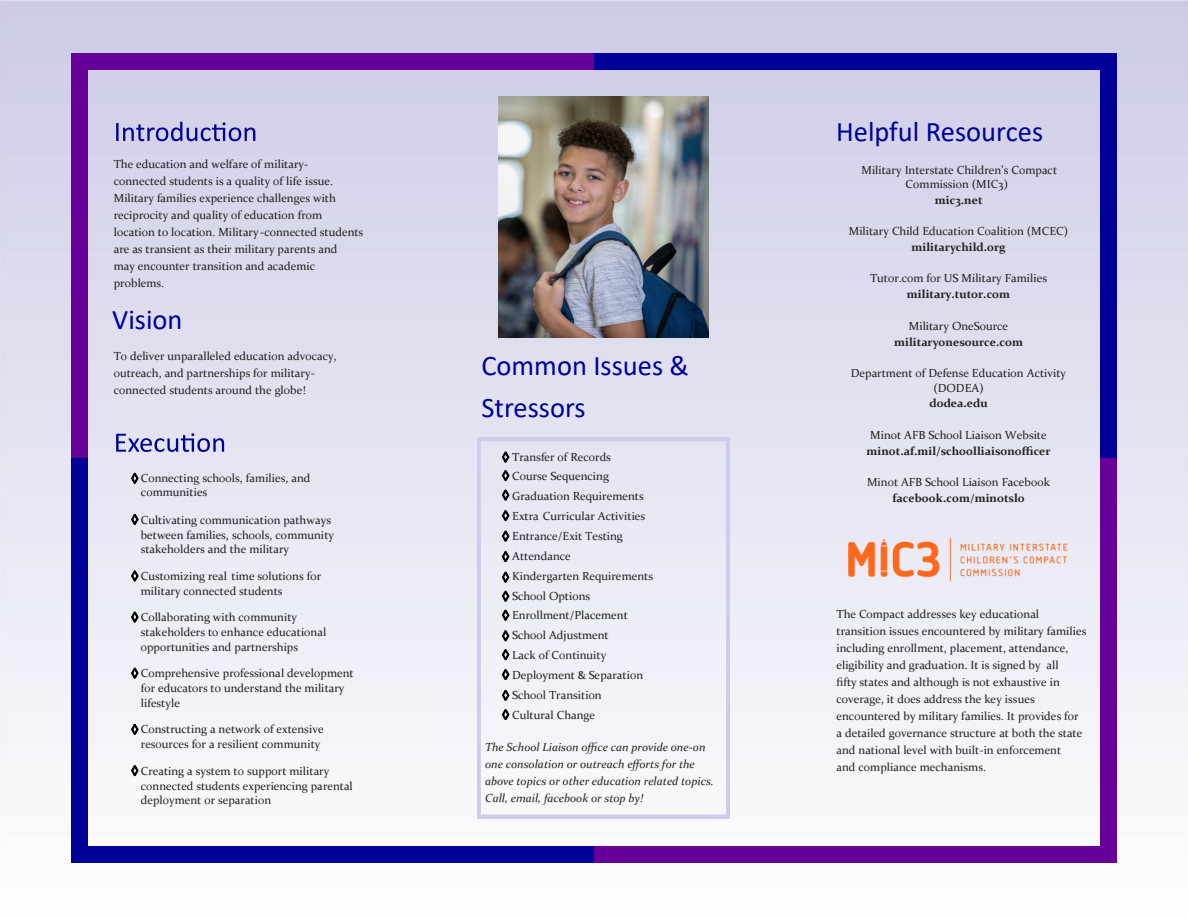
<style>
.page{position:relative;width:1188px;height:918px;background:#fff}
.page>*{position:absolute;margin:0;border:0;box-sizing:border-box;transform-origin:0 0}
.t1{font:28.5px/41.4px "Calibri";color:#009}
.t2{font:11.7px/17px "Constantia";color:#231f20}
.t3{font:italic 11.7px/17.1px "Constantia";color:#231f20}
.t4{font:700 11.7px/15.9px "Constantia";color:#231f20;text-align:center}
.s1{font-weight:700}
.s2{font-weight:400}
</style>
<div class="page">
<img style="left:0;top:0;width:1188px;height:863px">
<div style="left:584px;top:847px;width:533px;height:16px;background:#609"></div>
<div style="left:72px;top:847px;width:522px;height:16px;background:#009"></div>
<div style="left:584px;top:53px;width:533px;height:17px;background:#009"></div>
<div style="left:72px;top:53px;width:522px;height:17px;background:#609"></div>
<div style="left:72px;top:53px;width:16px;height:420px;background:#609"></div>
<div style="left:72px;top:459px;width:16px;height:404px;background:#009"></div>
<div style="left:1100px;top:53px;width:17px;height:420px;background:#009"></div>
<div style="left:1100px;top:459px;width:17px;height:404px;background:#609"></div>
<svg style="left:116px;top:122px;width:139px;height:19px;background:#9696d2"></svg>
<svg style="left:116px;top:433px;width:108px;height:19px;background:#a0a1d7"></svg>
<svg style="left:477px;top:438px;width:253px;height:380px"></svg>
<img style="left:837px;top:533px;width:242px;height:52px">
<svg style="left:130px;top:471px;width:10px;height:14px"></svg>
<svg style="left:130px;top:512px;width:10px;height:14px"></svg>
<svg style="left:130px;top:569px;width:10px;height:14px"></svg>
<svg style="left:130px;top:610px;width:10px;height:14px"></svg>
<svg style="left:130px;top:666px;width:10px;height:14px"></svg>
<svg style="left:130px;top:722px;width:10px;height:14px"></svg>
<svg style="left:130px;top:764px;width:10px;height:14px"></svg>
<svg style="left:501px;top:450px;width:9px;height:52px"></svg>
<svg style="left:501px;top:509px;width:9px;height:14px"></svg>
<svg style="left:501px;top:529px;width:9px;height:14px"></svg>
<svg style="left:501px;top:550px;width:9px;height:14px"></svg>
<svg style="left:501px;top:570px;width:9px;height:52px"></svg>
<svg style="left:501px;top:629px;width:9px;height:53px"></svg>
<svg style="left:501px;top:688px;width:9px;height:34px"></svg>
<img style="left:498px;top:96px;width:211px;height:242px">
<p class="t2" style="left:114px;top:155px;width:251px">The education and welfare of military&shy;connected students is a quality of life issue.<br>Military families experience challenges with reciprocity and quality of education from location to location. Military-connected students are as transient as their military parents and<br>may encounter transition and academic problems.</p>
<p class="t1" style="left:112px;top:299px;width:72px">Vision</p>
<p class="t2" style="left:114px;top:347px;width:225px">To deliver unparalleled education advocacy, outreach, and partnerships for military&shy;connected students around the globe!</p>
<p class="t2" style="left:141px;top:471px;width:171px;line-height:14.1px">Connecting schools, families, and communities</p>
<p class="t2" style="left:141px;top:512px;width:195px;line-height:14.5px">Cultivating communication pathways between families, schools, community stakeholders and the military</p>
<p class="t2" style="left:141px;top:568px;width:182px;line-height:14.7px">Customizing real time solutions for military connected students</p>
<p class="t2" style="left:141px;top:610px;width:187px;line-height:14.5px">Collaborating with community stakeholders to enhance educational opportunities and partnerships</p>
<p class="t2" style="left:141px;top:666px;width:214px;line-height:14.5px">Comprehensive professional development for educators to understand the military lifestyle</p>
<p class="t2" style="left:141px;top:722px;width:184px;line-height:14.7px">Constructing a network of extensive resources for a resilient community</p>
<p class="t2" style="left:141px;top:763px;width:214px;line-height:14.5px">Creating a system to support military connected students experiencing parental deployment or separation</p>
<p class="t1" style="left:481px;top:344px;width:209px">Common Issues &amp;<br>Stressors</p>
<p class="t2" style="left:512px;top:446px;width:142px;line-height:19.8px">Transfer of Records<br>Course Sequencing<br>Graduation Requirements<br>Extra Curricular Activities<br>Entrance/Exit Testing<br>Attendance<br>Kindergarten Requirements<br>School Options<br>Enrollment/Placement<br>School Adjustment<br>Lack of Continuity<br>Deployment &amp; Separation<br>School Transition<br>Cultural Change</p>
<p class="t3" style="left:485px;top:738px;width:230px">The School Liaison office can provide one-on one consolation or outreach effortsfor the above topics or other education related topics.<br>Call, email, facebook or stop by!</p>
<p class="t1" style="left:836px;top:110px;width:208px">Helpful Resources</p>
<p class="t2" style="left:861px;top:162px;width:197px;line-height:14.2px;text-align:center">Military Interstate Children’s Compact<br>Commission (MIC3)</p>
<p class="t4" style="left:935px;top:191px;width:49px">mic3.net</p>
<p class="t2" style="left:849px;top:223px;width:221px;line-height:15.9px;text-align:center">Military Child Education Coalition (MCEC) <span class="s1">militarychild.org</span></p>
<p class="t2" style="left:870px;top:270px;width:179px;line-height:15.9px;text-align:center">Tutor.com for US Military Families <span class="s1">military.tutor.com</span></p>
<p class="t4" style="left:894px;top:317px;width:130px"><span class="s2">Military OneSource </span>militaryonesource.com</p>
<p class="t2" style="left:851px;top:365px;width:217px;line-height:14.4px;text-align:center">Department of Defense Education Activity (DODEA)</p>
<p class="t4" style="left:930px;top:395px;width:60px">dodea.edu</p>
<p class="t4" style="left:866px;top:427px;width:186px"><span class="s2">Minot AFB School Liaison Website </span>minot.af.mil/schoolliaisonofficer</p>
<p class="t2" style="left:867px;top:474px;width:185px;line-height:15.8px;text-align:center">Minot AFB School Liaison Facebook <span class="s1">facebook.com/minotslo</span></p>
<p class="t2" style="left:837px;top:605px;width:251px">The Compact addresses key educational transition issues encountered by military families including enrollment, placement, attendance, eligibility and graduation. It is signed by all<br>fifty states and although is not exhaustive in coverage, it does address the key issues encountered by military families. It provides for a detailed governance structure at both the state and national level with built-in enforcement<br>and compliance mechanisms.</p>
</div>
